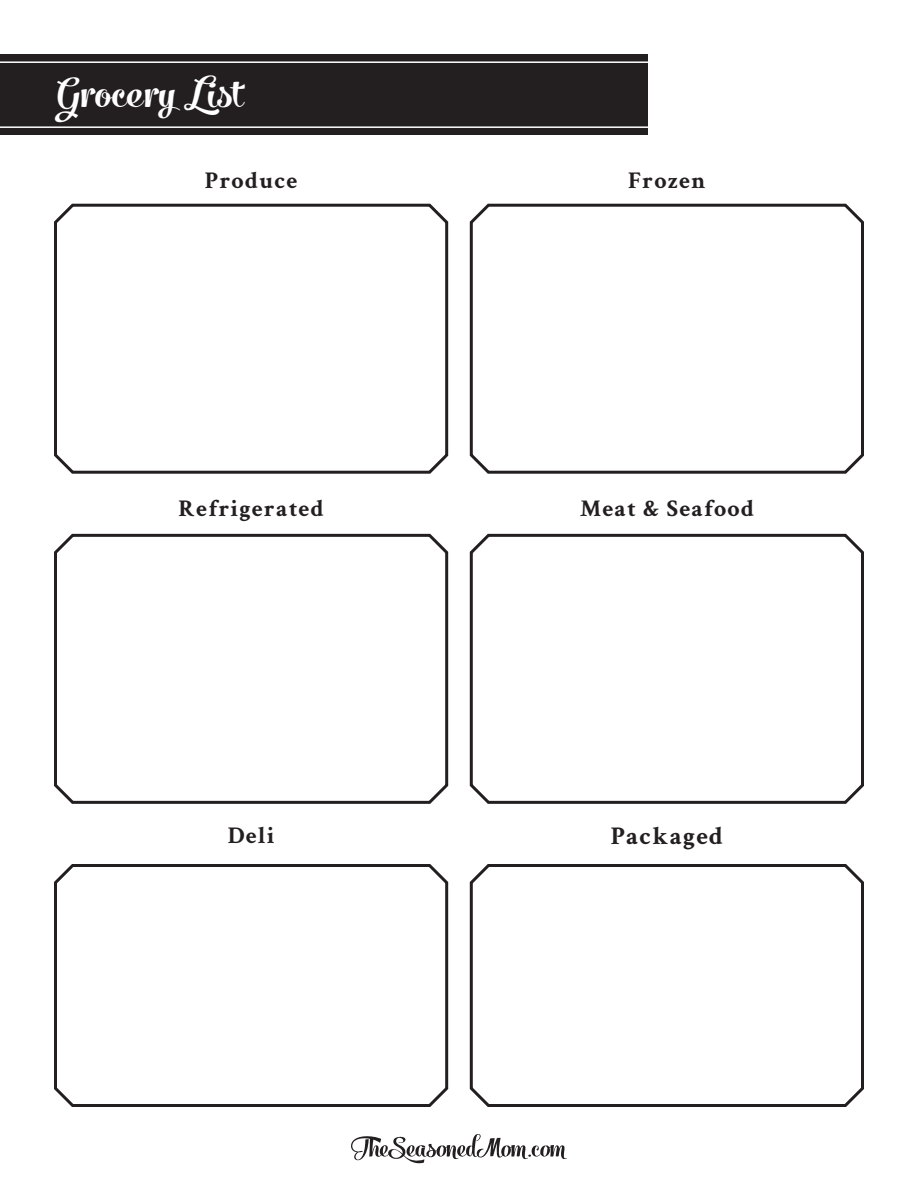
<style>
.page{position:relative;width:918px;height:1188px;background:#fff}
.page>*{position:absolute;margin:0;border:0;box-sizing:border-box;transform-origin:0 0}
.t1{font:700 42px "Salamander Script";letter-spacing:.03em;color:#fff}
.t2{font:700 25.5px "Crimson Text";letter-spacing:.05em;color:#231f20}
.t3{font:700 24px "Crimson Text";letter-spacing:.05em;color:#231f20}
</style>
<div class="page">
<div style="left:0;top:54px;width:648px;height:81px;background:#231f20"></div>
<svg style="left:54px;top:203px;width:395px;height:271px"></svg>
<svg style="left:54px;top:533px;width:395px;height:271px"></svg>
<div style="left:54px;top:864px;width:394px;height:243px;border:3px solid #231f20;border-radius:17px"></div>
<svg style="left:469px;top:203px;width:395px;height:271px"></svg>
<svg style="left:469px;top:533px;width:395px;height:271px"></svg>
<div style="left:470px;top:864px;width:394px;height:243px;border:3px solid #231f20;border-radius:17px"></div>
<svg style="left:351px;top:1134px;width:216px;height:30px"></svg>
<hr style="left:0;top:61px;width:648px;height:2px;background:#fff">
<hr style="left:0;top:126px;width:648px;height:2px;background:#fff">
<h1 class="t1" style="left:54px;top:64px;width:189px">Grocery List</h1>
<p class="t3" style="left:205px;top:165px;width:94px">Produce</p>
<p class="t3" style="left:628px;top:165px;width:79px">Frozen</p>
<p class="t3" style="left:179px;top:493px;width:147px">Refrigerated</p>
<p class="t3" style="left:580px;top:493px;width:176px">Meat &amp; Seafood</p>
<p class="t3" style="left:228px;top:821px;width:48px">Deli</p>
<p class="t2" style="left:611px;top:821px;width:114px">Packaged</p>
</div>
